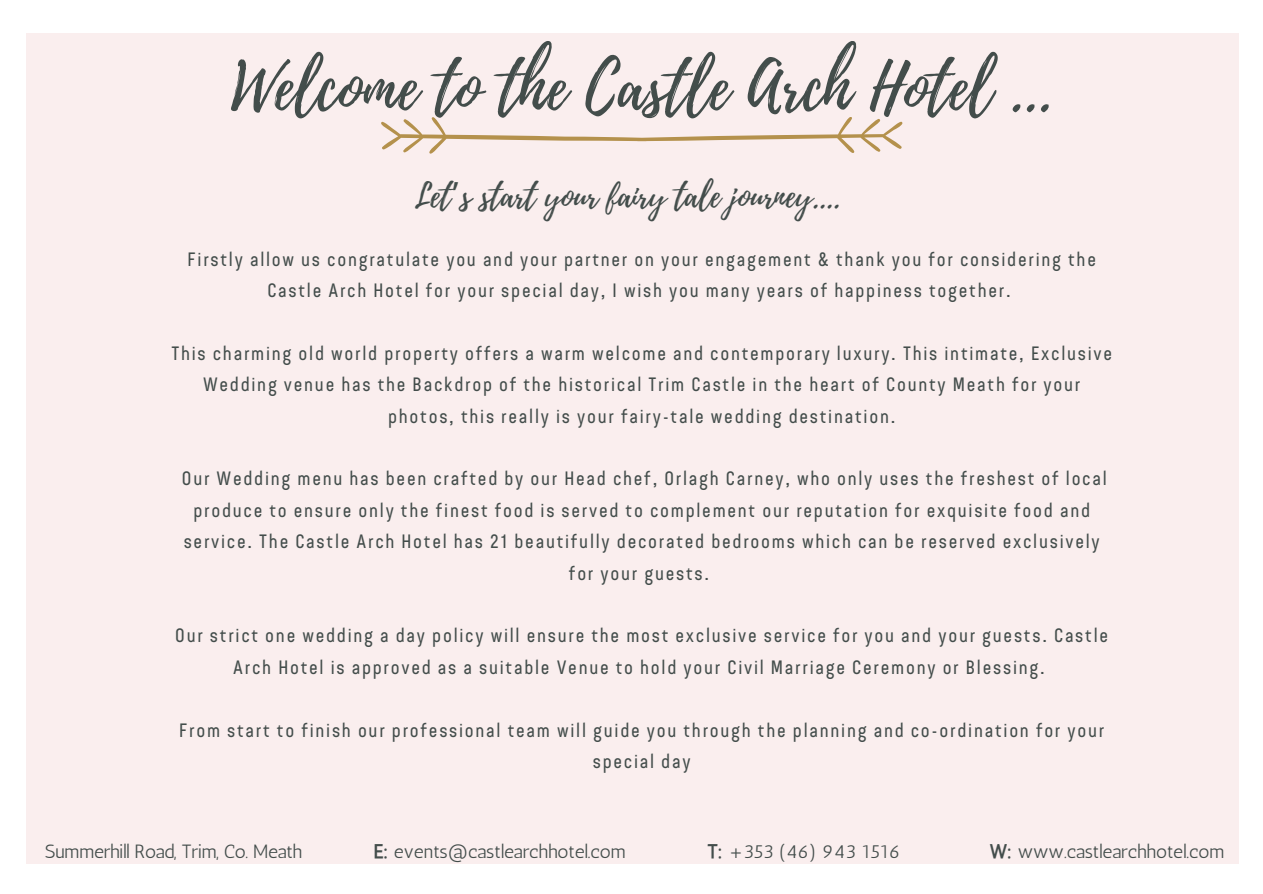
<style>
.page{position:relative;width:1263px;height:894px;background:#fff}
.page>*{position:absolute;margin:0;border:0;box-sizing:border-box;transform-origin:0 0}
.t1{font:64.65px "Playlist Script";color:#434d4b}
.t2{font:32.7px "Playlist Script";letter-spacing:-.005em;color:#434d4b}
.t3{font:19.35px/31.3px "Bond 4 F";letter-spacing:.09em;color:#434d4b;text-align:center}
.t4{font:19.2px "Antic";letter-spacing:-.005em;color:#434d4b}
.s1{font-family:"Noto Sans Gurmukhi"}
.s2{font-family:"CA Generated"}
</style>
<div class="page">
<div style="left:26px;top:33px;width:1212px;height:830px;background:#faeeee"></div>
<svg style="left:381px;top:117px;width:521px;height:36px"></svg>
<h1 class="t1" style="left:231px;top:41px;width:823px">Welcome to the Castle Arch Hotel ...</h1>
<h2 class="t2" style="left:414px;top:173px;width:428px">Let<span class="s1">’</span>s start your fairy tale journey....</h2>
<p class="t3" style="left:187px;top:245px;width:910px">Firstly allow us congratulate you and your partner on your engagement &amp; thank you for considering the<br>Castle Arch Hotel for your special day, I wish you many years of happiness together.</p>
<p class="t3" style="left:171px;top:339px;width:942px">This charming old world property offers a warm welcome and contemporary luxury. This intimate, Exclusive<br>Wedding venue has the Backdrop of the historical Trim Castle in the heart of County Meath for your photos, this really is your fairy-tale wedding destination.</p>
<p class="t3" style="left:182px;top:465px;width:926px">Our Wedding menu has been crafted by our Head chef, Orlagh Carney, who only uses the freshest of local produce to ensure only the finest food is served to complement our reputation for exquisite food and service. The Castle Arch Hotel has 21 beautifully decorated bedrooms which can be reserved exclusively for your guests.</p>
<p class="t3" style="left:175px;top:621px;width:934px">Our strict one wedding a day policy will ensure the most exclusive service for you and your guests. Castle<br>Arch Hotel is approved as a suitable Venue to hold your Civil Marriage Ceremony or Blessing.</p>
<p class="t3" style="left:179px;top:716px;width:927px">From start to finish our professional team will guide you through the planning and co-ordination for your special day</p>
<p class="t4" style="left:45px;top:839px;width:259px">Summerhill Road, Trim, Co. Meath</p>
<p class="t4" style="left:374px;top:839px;width:253px"><span class="s2">E:</span> events@castlearchhotel.com</p>
<p class="t4" style="left:707px;top:839px;width:195px"><span class="s2">T:</span> +353 (46) 943 1516</p>
<p class="t4" style="left:990px;top:839px;width:236px"><span class="s2">W:</span> www.castlearchhotel.com</p>
</div>
